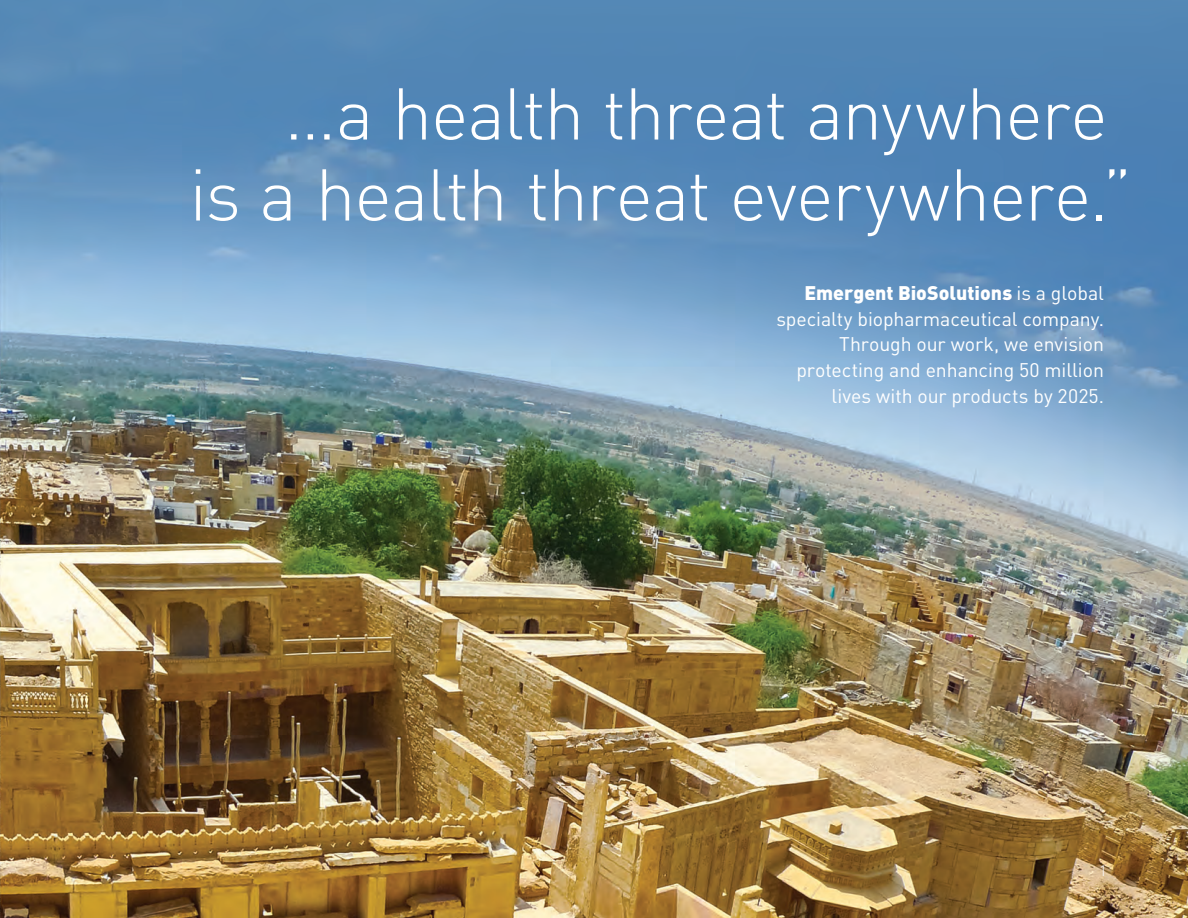
<style>
.page{position:relative;width:1188px;height:918px;background:#fff}
.page>*{position:absolute;margin:0;border:0;box-sizing:border-box;transform-origin:0 0}
.t1{font:300 72px "DIN";letter-spacing:-.02em;color:#fff}
.t2{font:19.5px/25.5px "DIN";letter-spacing:-.005em;color:#fff;text-align:right}
.t3{font:300 15px "DIN";color:#fff}
.s1{font-weight:900}
</style>
<div class="page">
<img style="left:0;top:0;width:1188px;height:918px">
<p class="t1" style="left:284px;top:65px;width:825px">…a health threat anywhere</p>
<p class="t1" style="left:189px;top:146px;width:945px">is a health threat everywhere.”</p>
<p class="t2" style="left:776px;top:281px;width:329px"><span class="s1">Emergent BioSolutions</span> is a global specialty biopharmaceutical company.<br>Through our work, we envision protecting and enhancing 50 million lives with our products by 2025.</p>
<p class="t3" style="left:1099px;top:861px;width:9px">1</p>
</div>
